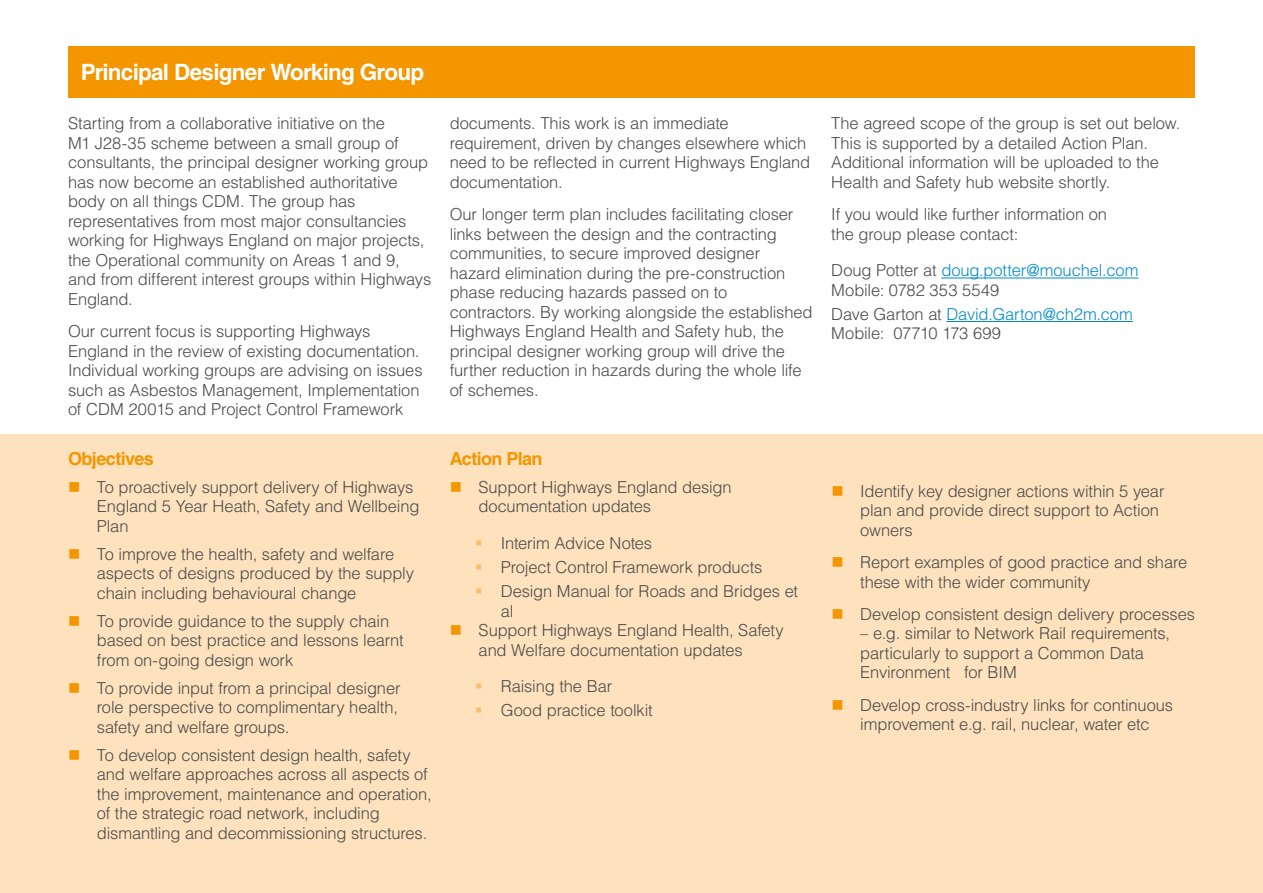
<style>
.page{position:relative;width:1263px;height:893px;background:#fff}
.page>*{position:absolute;margin:0;border:0;box-sizing:border-box;transform-origin:0 0}
.t1{font:700 22.5px "Helvetica LT Std";letter-spacing:-.035em;color:#fff}
.t2{font:700 18px "Helvetica LT Std";letter-spacing:-.03em;color:#f49600}
.t3{font:300 16.5px/19.5px "Helvetica LT Std";letter-spacing:-.01em;color:#4a4a49}
.s1{color:#f49600}
.s2{color:#008bcb}
</style>
<div class="page">
<div style="left:0;top:435px;width:1263px;height:458px;background:#fee1bd"></div>
<div style="left:68px;top:47px;width:1127px;height:51px;background:#f49600"></div>
<hr style="left:941px;top:278px;width:197px;height:1px;background:#008bcb">
<hr style="left:946px;top:321px;width:187px;height:1px;background:#008bcb">
<h1 class="t1" style="left:81px;top:59px;width:345px">Principal Designer Working Group</h1>
<p class="t3" style="left:68px;top:114px;width:365px">Starting from a collaborative initiative on the<br>M1 J28-35 scheme between a small group of consultants, the principal designer working group has now become an established authoritative body on all things CDM. The group has representatives from most major consultancies working for Highways England on major projects, the Operational community on Areas 1 and 9, and from different interest groups within Highways England.</p>
<p class="t3" style="left:68px;top:321px;width:356px">Our current focus is supporting Highways England in the review of existing documentation.<br>Individual working groups are advising on issues such as Asbestos Management, Implementation of CDM 20015 and Project Control Framework</p>
<p class="t2" style="left:68px;top:447px;width:87px">Objectives</p>
<p class="t3" style="left:97px;top:477px;width:324px;text-indent:-29px"><span class="s1">■</span> To proactively support delivery of Highways<br>England 5 Year Heath, Safety and Wellbeing<br>Plan</p>
<p class="t3" style="left:97px;top:544px;width:319px;text-indent:-29px"><span class="s1">■</span> To improve the health, safety and welfare aspects of designs produced by the supply chain including behavioural change</p>
<p class="t3" style="left:97px;top:611px;width:308px;text-indent:-29px"><span class="s1">■</span> To provide guidance to the supply chain based on best practice and lessons learnt from on-going design work</p>
<p class="t3" style="left:97px;top:678px;width:305px;text-indent:-29px"><span class="s1">■</span> To provide input from a principal designer role perspective to complimentary health, safety and welfare groups.</p>
<p class="t3" style="left:97px;top:745px;width:336px;text-indent:-29px"><span class="s1">■</span> To develop consistent design health, safety and welfare approaches across all aspects of the improvement, maintenance and operation, of the strategic road network, including dismantling and decommissioning structures.</p>
<p class="t3" style="left:450px;top:114px;width:362px">documents. This work is an immediate requirement, driven by changes elsewhere which need to be reflected in current Highways England documentation.</p>
<p class="t3" style="left:450px;top:204px;width:364px">Our longer term plan includes facilitating closer links between the design and the contracting communities, to secure improved designer hazard elimination during the pre-construction phase reducing hazards passed on to contractors. By working alongside the established Highways England Health and Safety hub, the principal designer working group will drive the further reduction in hazards during the whole life of schemes.</p>
<p class="t2" style="left:450px;top:447px;width:94px">Action Plan</p>
<p class="t3" style="left:478px;top:477px;width:255px;text-indent:-29px"><span class="s1">■</span> Support Highways England design documentation updates</p>
<p class="t3" style="left:501px;top:531px;width:299px;line-height:24px">Interim Advice Notes<br>Project Control Framework products<br>Design Manual for Roads and Bridges et</p>
<p class="t3" style="left:501px;top:601px;width:14px">al</p>
<p class="t3" style="left:479px;top:620px;width:307px;text-indent:-29px"><span class="s1">■</span> Support Highways England Health, Safety and Welfare documentation updates</p>
<p class="t3" style="left:501px;top:674px;width:153px;line-height:24px">Raising the Bar<br>Good practice toolkit</p>
<p class="t3" style="left:831px;top:114px;width:351px">The agreed scope of the group is set out below.<br>This is supported by a detailed Action Plan.<br>Additional information will be uploaded to the Health and Safety hub website shortly.</p>
<p class="t3" style="left:831px;top:204px;width:277px">If you would like further information on the group please contact:</p>
<p class="t3" style="left:831px;top:261px;width:309px">Doug Potter at <span class="s2">doug.potter@mouchel.com<br></span>Mobile: 0782 353 5549</p>
<p class="t3" style="left:831px;top:304px;width:303px">Dave Garton at <span class="s2">David.Garton@ch2m.com<br></span>Mobile: 07710 173 699</p>
<p class="t3" style="left:860px;top:481px;width:306px;text-indent:-29px"><span class="s1">■</span> Identify key designer actions within 5 year plan and provide direct support to Action owners</p>
<p class="t3" style="left:860px;top:552px;width:328px;text-indent:-29px"><span class="s1">■</span> Report examples of good practice and share these with the wider community</p>
<p class="t3" style="left:831px;top:604px;width:365px"><span class="s1">■</span> Develop consistent design delivery processes</p>
<p class="t3" style="left:860px;top:624px;width:311px">– e.g. similar to Network Rail requirements, particularly to support a Common Data<br>Environment for BIM</p>
<p class="t3" style="left:831px;top:695px;width:343px;text-align:center"><span class="s1">■</span> Develop cross-industry links for continuous improvement e.g. rail, nuclear, water etc</p>
</div>
